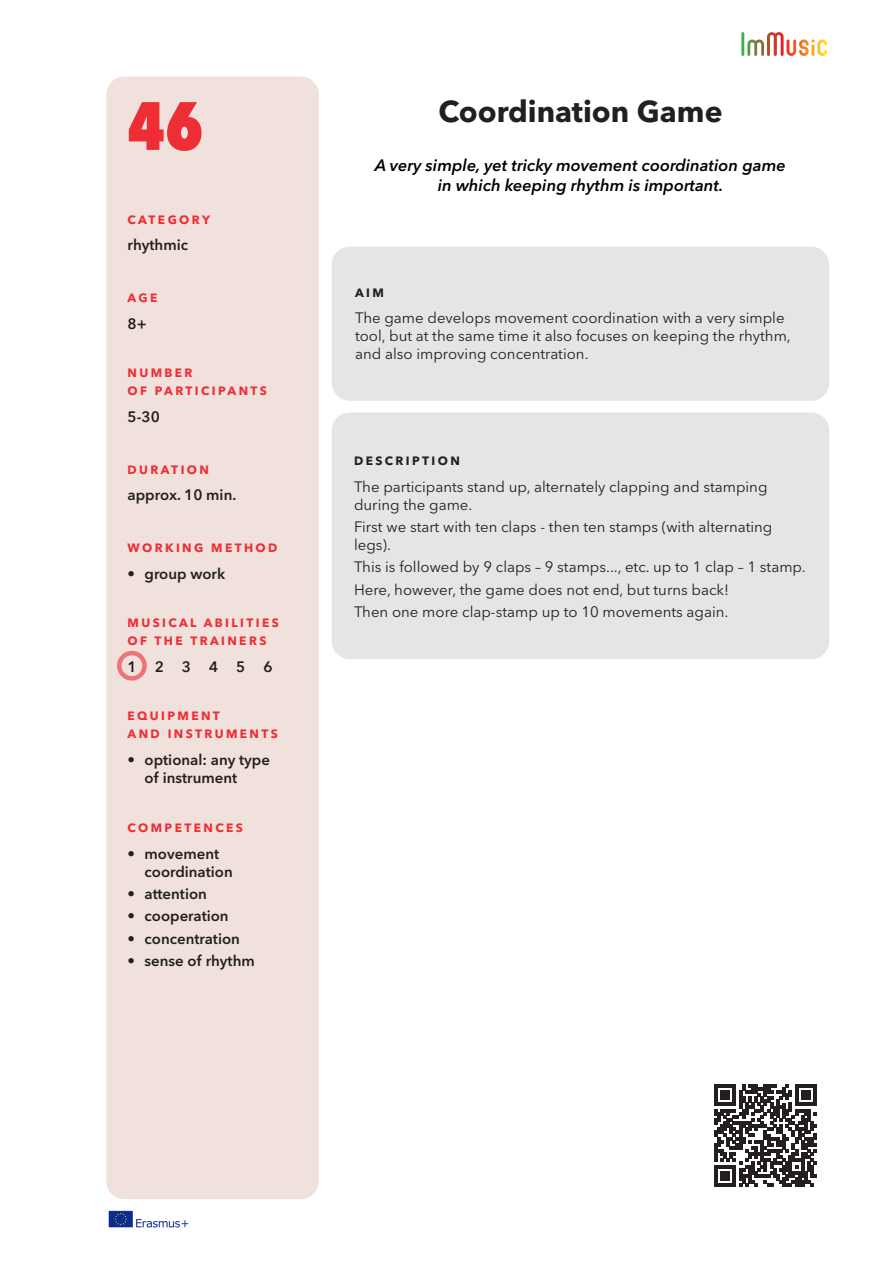
<style>
.page{position:relative;width:893px;height:1263px;background:#fff}
.page>*{position:absolute;margin:0;border:0;box-sizing:border-box;transform-origin:0 0}
.t1{font:800 condensed 67.5px "Avenir Next LT Pro";color:#ee2d34}
.t2{font:700 30px "Avenir Next LT Pro";color:#231f20}
.t3{font:italic 600 16.5px/19.8px "Avenir Next LT Pro";color:#000001;text-align:center}
.t4{font:15px/18px "Avenir Next LT Pro";color:#231f20}
.t5{font:600 15px/18px "Avenir Next LT Pro";color:#231f20}
.t6{font:700 12px/18px "Avenir Next LT Pro";letter-spacing:.2em;color:#ee2d34}
.t7{font:700 12px "Avenir Next LT Pro";letter-spacing:.2em;color:#231f20}
</style>
<div class="page">
<svg style="left:741px;top:32px;width:86px;height:24px"></svg>
<img style="left:108px;top:1210px;width:81px;height:18px">
<div style="left:106px;top:77px;width:213px;height:1122px;background:#f0e1dd;border-radius:18px"></div>
<div style="left:117px;top:651px;width:30px;height:30px;border:4px solid #ee2d34;border-radius:50%"></div>
<div style="left:332px;top:247px;width:497px;height:154px;background:#e5e5e5;border-radius:18px"></div>
<div style="left:332px;top:412px;width:497px;height:247px;background:#e5e5e5;border-radius:18px"></div>
<svg style="left:714px;top:1084px;width:103px;height:103px"></svg>
<p class="t1" style="left:128px;top:84px;width:77px">46</p>
<p class="t6" style="left:128px;top:211px;width:84px">CATEGORY</p>
<p class="t5" style="left:128px;top:236px;width:62px">rhythmic</p>
<p class="t6" style="left:128px;top:289px;width:31px">AGE</p>
<p class="t5" style="left:128px;top:315px;width:21px">8+</p>
<p class="t6" style="left:128px;top:364px;width:67px">NUMBER</p>
<p class="t6" style="left:128px;top:382px;width:141px">OF PARTICIPANTS</p>
<p class="t5" style="left:128px;top:408px;width:34px">5-30</p>
<p class="t6" style="left:128px;top:461px;width:83px">DURATION</p>
<p class="t5" style="left:128px;top:486px;width:110px">approx. 10 min.</p>
<p class="t6" style="left:128px;top:539px;width:151px">WORKING METHOD</p>
<p class="t5" style="left:128px;top:565px;width:99px">• group work</p>
<p class="t6" style="left:128px;top:614px;width:153px">MUSICAL ABILITIES<br>OF THE TRAINERS</p>
<p class="t5" style="left:128px;top:657px;width:146px">123456</p>
<p class="t6" style="left:128px;top:707px;width:94px">EQUIPMENT</p>
<p class="t6" style="left:128px;top:725px;width:152px">AND INSTRUMENTS</p>
<p class="t5" style="left:145px;top:750px;width:127px;text-indent:-17px">• optional: any type of instrument</p>
<p class="t6" style="left:128px;top:819px;width:117px">COMPETENCES</p>
<p class="t5" style="left:145px;top:844px;width:90px;text-indent:-17px">• movement coordination</p>
<p class="t5" style="left:128px;top:885px;width:81px">• attention</p>
<p class="t5" style="left:128px;top:907px;width:103px">• cooperation</p>
<p class="t5" style="left:128px;top:929px;width:114px">• concentration</p>
<p class="t5" style="left:128px;top:951px;width:129px">• sense of rhythm</p>
<p class="t2" style="left:438px;top:93px;width:286px">Coordination Game</p>
<p class="t3" style="left:375px;top:155px;width:412px">A very simple, yet tricky movement coordination game in which keeping rhythm is important.</p>
<p class="t7" style="left:355px;top:285px;width:30px">AIM</p>
<p class="t4" style="left:355px;top:309px;width:437px">The game develops movement coordination with a very simple tool, but at the same time it also focuses on keeping the rhythm, and also improving concentration.</p>
<p class="t7" style="left:354px;top:454px;width:107px">DESCRIPTION</p>
<p class="t4" style="left:354px;top:477px;width:415px">The participants stand up, alternately clapping and stamping during the game.</p>
<p class="t4" style="left:354px;top:518px;width:420px">First we start with ten claps - then ten stamps (with alternating legs).</p>
<p class="t4" style="left:354px;top:558px;width:453px">This is followed by 9 claps – 9 stamps..., etc. up to 1 clap – 1 stamp.</p>
<p class="t4" style="left:354px;top:580px;width:377px">Here, however, the game does not end, but turns back!</p>
<p class="t4" style="left:354px;top:602px;width:376px">Then one more clap-stamp up to 10 movements again.</p>
</div>
